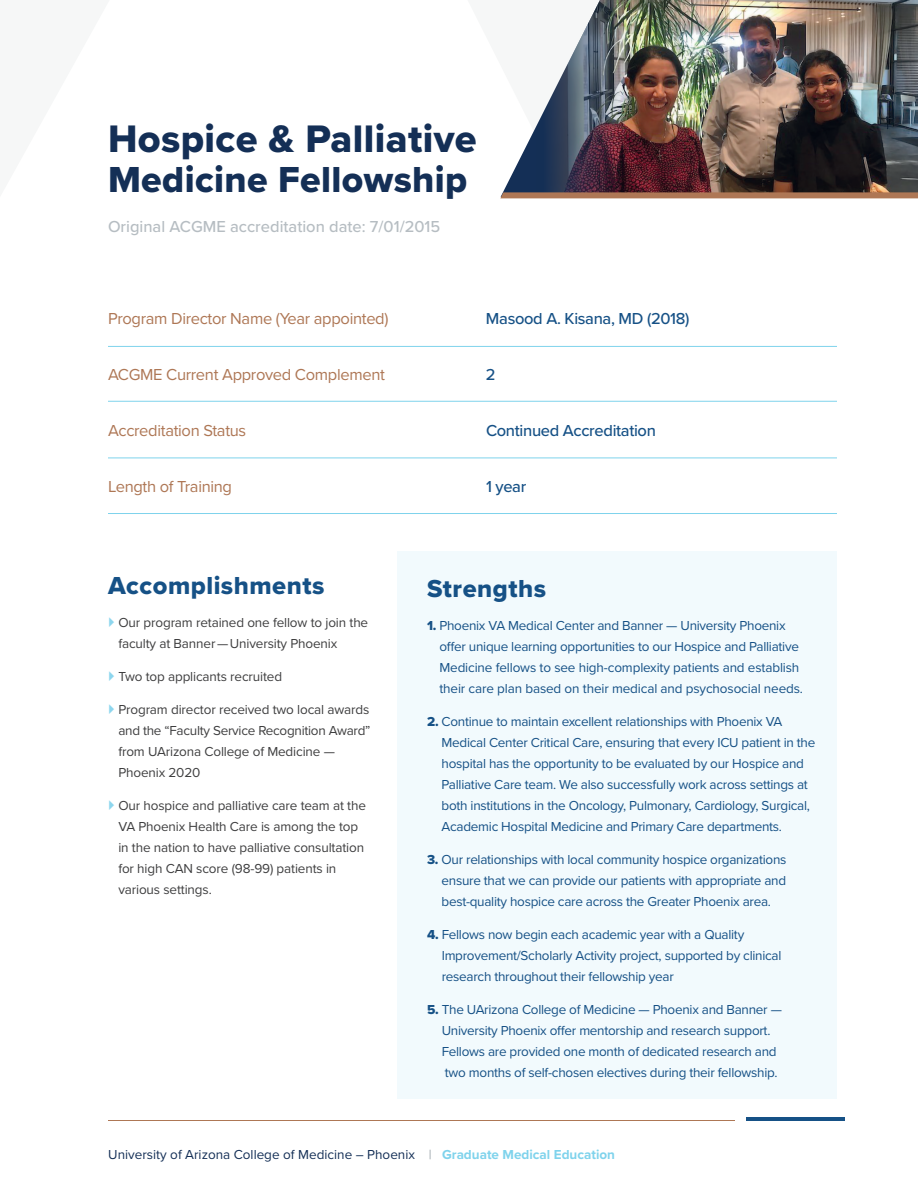
<style>
.page{position:relative;width:918px;height:1188px;background:#fff}
.page>*{position:absolute;margin:0;border:0;box-sizing:border-box;transform-origin:0 0}
.t1{font:39.75px "Proxima Nova Extrabld";letter-spacing:.01em;color:#142f56}
.t2{font:37.5px "Proxima Nova Extrabld";letter-spacing:.01em;color:#142f56}
.t3{font:25.5px "Proxima Nova Extrabld";letter-spacing:.02em;color:#165186}
.t4{font:16.5px "Proxima Nova";letter-spacing:-.02em;color:#ae7755}
.t5{font:500 16.5px "Proxima Nova";letter-spacing:-.02em;color:#165186}
.t6{font:500 16.5px "Proxima Nova";color:#b6bdc2}
.t7{font:13.5px/21px "Proxima Nova";letter-spacing:-.02em;color:#165186}
.t8{font:13.5px/21px "Proxima Nova";letter-spacing:-.01em;color:#3e3e3f}
.t9{font:13.5px "Proxima Nova";color:#142f56}
.s1{font-family:"Proxima Nova Extrabld"}
.s2{font-weight:700;color:#b6bdc2}
.s3{font-weight:700;color:#7fd3ec}
</style>
<div class="page">
<hr style="left:747px;top:1118px;width:98px;height:3px;background:#165186">
<hr style="left:108px;top:1120px;width:627px;height:1px;background:#ae7755">
<div style="left:398px;top:552px;width:439px;height:547px;background:#f2fafd"></div>
<hr style="left:108px;top:346px;width:729px;height:1px;background:#7fd3ec">
<hr style="left:108px;top:401px;width:729px;height:1px;background:#7fd3ec">
<hr style="left:108px;top:458px;width:729px;height:1px;background:#7fd3ec">
<hr style="left:108px;top:513px;width:729px;height:1px;background:#7fd3ec">
<svg style="left:503px;top:124px;width:34px;height:68px"></svg>
<img style="left:537px;top:0;width:381px;height:192px">
<svg style="left:500px;top:192px;width:418px;height:6px"></svg>
<h1 class="t1" style="left:108px;top:109px;width:370px">Hospice &amp; Palliative</h1>
<h2 class="t2" style="left:108px;top:152px;width:361px">Medicine Fellowship</h2>
<p class="t6" style="left:108px;top:215px;width:334px">Original ACGME accreditation date: 7/01/2015</p>
<p class="t4" style="left:108px;top:306px;width:282px">Program Director Name (Year appointed)</p>
<p class="t5" style="left:486px;top:306px;width:205px">Masood A. Kisana, MD (2018)</p>
<p class="t4" style="left:108px;top:363px;width:278px">ACGME Current Approved Complement</p>
<p class="t5" style="left:486px;top:363px;width:11px">2</p>
<p class="t4" style="left:108px;top:419px;width:140px">Accreditation Status</p>
<p class="t5" style="left:486px;top:419px;width:171px">Continued Accreditation</p>
<p class="t4" style="left:108px;top:474px;width:126px">Length of Training</p>
<p class="t5" style="left:486px;top:474px;width:42px">1 year</p>
<h3 class="t3" style="left:108px;top:566px;width:218px">Accomplishments</h3>
<p class="t8" style="left:118px;top:611px;width:251px">Our program retained one fellow to join the faculty at Banner — University Phoenix</p>
<p class="t8" style="left:118px;top:665px;width:165px">Two top applicants recruited</p>
<p class="t8" style="left:118px;top:698px;width:254px">Program director received two local awards and the “Faculty Service Recognition Award” from UArizona College of Medicine — Phoenix 2020</p>
<p class="t8" style="left:118px;top:794px;width:249px">Our hospice and palliative care team at the VA Phoenix Health Care is among the top in the nation to have palliative consultation for high CAN score (98-99) patients in various settings.</p>
<h3 class="t3" style="left:427px;top:569px;width:120px">Strengths</h3>
<p class="t7" style="left:439px;top:614px;width:365px;text-indent:-12px"><span class="s1">1.</span> Phoenix VA Medical Center and Banner — University Phoenix offer unique learning opportunities to our Hospice and Palliative Medicine fellows to see high-complexity patients and establish their care plan based on their medical and psychosocial needs.</p>
<p class="t7" style="left:442px;top:710px;width:375px;text-indent:-15px"><span class="s1">2.</span> Continue to maintain excellent relationships with Phoenix VA Medical Center Critical Care, ensuring that every ICU patient in the hospital has the opportunity to be evaluated by our Hospice and Palliative Care team. We also successfully work across settings at both institutions in the Oncology, Pulmonary, Cardiology, Surgical, Academic Hospital Medicine and Primary Care departments.</p>
<p class="t7" style="left:442px;top:848px;width:347px;text-align:justify;text-indent:-14px"><span class="s1">3.</span> Our relationships with local community hospice organizations ensure that we can provide our patients with appropriate and best-quality hospice care across the Greater Phoenix area.</p>
<p class="t7" style="left:442px;top:923px;width:341px;text-indent:-15px"><span class="s1">4.</span> Fellows now begin each academic year with a Quality<br>Improvement/Scholarly Activity project, supported by clinical research throughout their fellowship year</p>
<p class="t7" style="left:442px;top:998px;width:342px;text-indent:-15px"><span class="s1">5.</span> The UArizona College of Medicine — Phoenix and Banner — University Phoenix offer mentorship and research support.<br>Fellows are provided one month of dedicated research and two months of self-chosen electives during their fellowship.</p>
<p class="t9" style="left:108px;top:1145px;width:508px">University of Arizona College of Medicine – Phoenix <span class="s2">|</span> <span class="s3">Graduate Medical Education</span></p>
</div>
